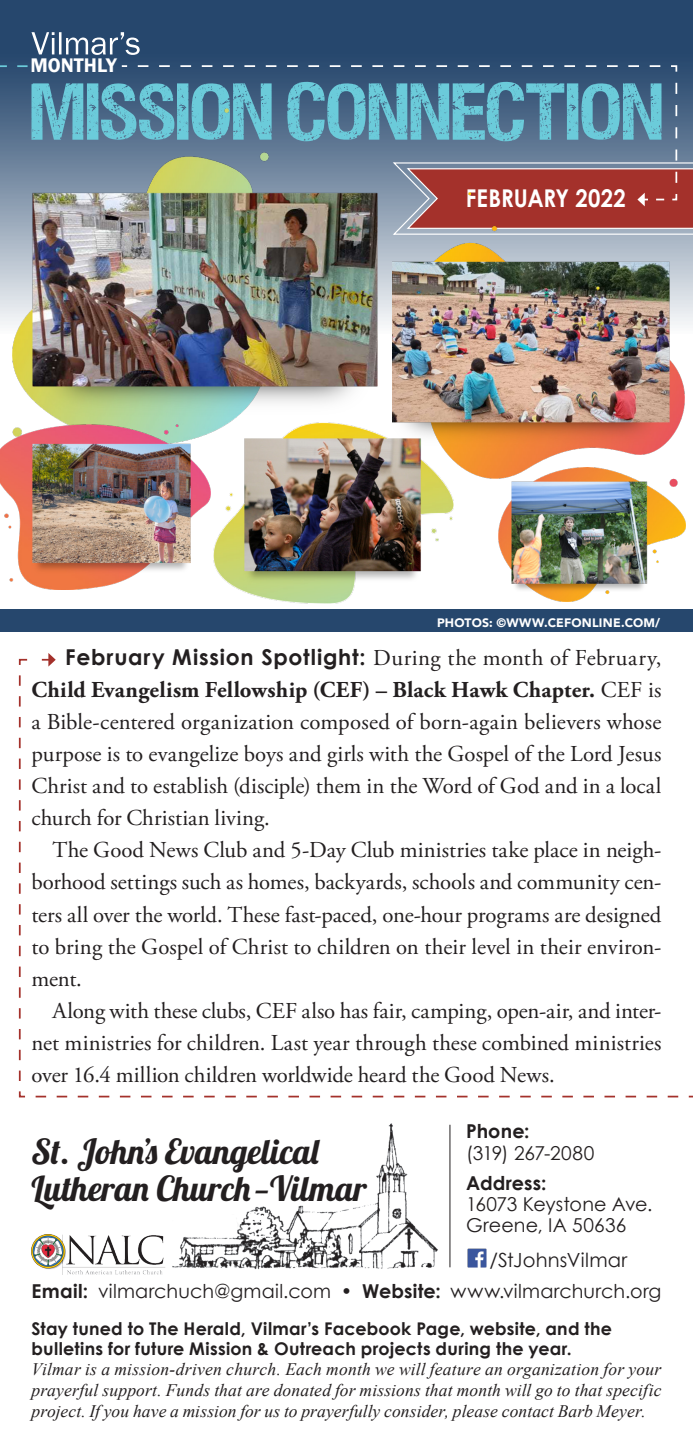
<style>
.page{position:relative;width:693px;height:1449px;background:#fff}
.page>*{position:absolute;margin:0;border:0;box-sizing:border-box;transform-origin:0 0}
.t1{font:34.48px "Lobster 1.4";color:#231f20}
.t2{font:700 24.5px "Century Gothic";letter-spacing:.005em;color:#fff;scale:.9 1}
.Copy_Lists{font:22.75px/32px "Adobe Garamond Pro";color:#231f20;text-align:justify}
.Copy_Lists-2{font:700 21.88px "Century Gothic";letter-spacing:.035em;color:#231f20}
.Copy{font:600 20.3px "Franklin Gothic";color:#fff}
.t3{font:19.43px "Century Gothic";letter-spacing:.01em;color:#231f20}
.t4{font:19.07px/21px "Century Gothic";letter-spacing:.01em;color:#231f20}
.t5{font:700 19.07px "Century Gothic";letter-spacing:.005em;color:#231f20}
.t6{font:19.07px "Century Gothic";letter-spacing:-.01em;color:#231f20}
.Copy-2{font:italic 17.5px/21px "Times New Roman";letter-spacing:.005em;color:#231f20;text-align:justify}
.t7{font:700 17.5px/19.2px "Century Gothic";letter-spacing:.015em;color:#231f20}
.t8{font:900 12.25px "Avenir";letter-spacing:.015em;color:#fff}
.s1{font-family:"Adobe Garamond Pro";font-weight:400;font-size:22.75px}
.s2{font-weight:700}
</style>
<div class="page">
<img style="left:213px;top:422px;width:241px;height:181px">
<div style="left:0;top:0;width:693px;height:334px;background:#26476d"></div>
<svg style="left:32px;top:32px;width:108px;height:23px"></svg>
<div style="left:120px;top:65px;width:558px;height:17px;background:#315074"></div>
<svg style="left:31px;top:82px;width:662px;height:154px;background:#6a8397"></svg>
<svg style="left:0;top:65px;width:28px;height:2px"></svg>
<svg style="left:18px;top:658px;width:675px;height:440px"></svg>
<svg style="left:48px;top:653px;width:8px;height:14px"></svg>
<div style="left:0;top:609px;width:693px;height:23px;background:#26476d"></div>
<img style="left:468px;top:1249px;width:18px;height:18px">
<img style="left:172px;top:1123px;width:266px;height:147px">
<img style="left:32px;top:1234px;width:133px;height:41px">
<hr style="left:449px;top:1125px;width:1px;height:142px;background:#231f20">
<img style="left:13px;top:108px;width:364px;height:337px">
<img style="left:393px;top:193px;width:291px;height:294px">
<img style="left:498px;top:468px;width:187px;height:134px">
<img style="left:0;top:425px;width:211px;height:165px">
<p class="Copy" style="left:30px;top:53px;width:88px">MONTHLY</p>
<p class="t2" style="left:466px;top:182px;width:179px">FEBRUARY 2022</p>
<p class="t8" style="left:437px;top:612px;width:225px">PHOTOS: ©WWW.CEFONLINE.COM/</p>
<p class="Copy_Lists-2" style="left:65px;top:643px;width:598px">February Mission Spotlight: <span class="s1">During the month of February,</span></p>
<p class="Copy_Lists" style="left:32px;top:675px;width:632px"><span class="s2">Child Evangelism Fellowship (CEF) – Black Hawk Chapter.</span> CEF is a Bible-centered organization composed of born-again believers whose purpose is to evangelize boys and girls with the Gospel of the Lord Jesus Christ and to establish (disciple) them in the Word of God and in a local church for Christian living.</p>
<p class="Copy_Lists" style="left:32px;top:835px;width:632px;text-indent:21px">The Good News Club and 5-Day Club ministries take place in neigh&shy;borhood settings such as homes, backyards, schools and community cen&shy;ters all over the world. These fast-paced, one-hour programs are designed to bring the Gospel of Christ to children on their level in their environ&shy;ment.</p>
<p class="Copy_Lists" style="left:32px;top:995px;width:632px;text-indent:21px">Along with these clubs, CEF also has fair, camping, open-air, and inter&shy;net ministries for children. Last year through these combined ministries over 16.4 million children worldwide heard the Good News.</p>
<p class="t1" style="left:32px;top:1130px;width:289px">St. John’s Evangelical</p>
<p class="t1" style="left:32px;top:1166px;width:337px">Lutheran Church —Vilmar</p>
<p class="t5" style="left:466px;top:1119px;width:65px">Phone:</p>
<p class="t6" style="left:466px;top:1142px;width:130px">(319) 267-2080</p>
<p class="t5" style="left:466px;top:1171px;width:82px">Address:</p>
<p class="t4" style="left:466px;top:1194px;width:188px">16073 Keystone Ave.<br>Greene, IA 50636</p>
<p class="t3" style="left:490px;top:1248px;width:139px">/StJohnsVilmar</p>
<p class="t4" style="left:32px;top:1280px;width:632px"><span class="s2">Email:</span> vilmarchuch@gmail.com • <span class="s2">Website:</span> www.vilmarchurch.org</p>
<p class="t7" style="left:32px;top:1319px;width:582px">Stay tuned to The Herald, Vilmar’s Facebook Page, website, and the bulletins for future Mission &amp; Outreach projects during the year.</p>
<p class="Copy-2" style="left:32px;top:1358px;width:632px">Vilmar is a mission-driven church. Each month we will feature an organization for your prayerful support. Funds that are donated for missions that month will go to that specific project. If you have a mission for us to prayerfully consider, please contact Barb Meyer.</p>
</div>
